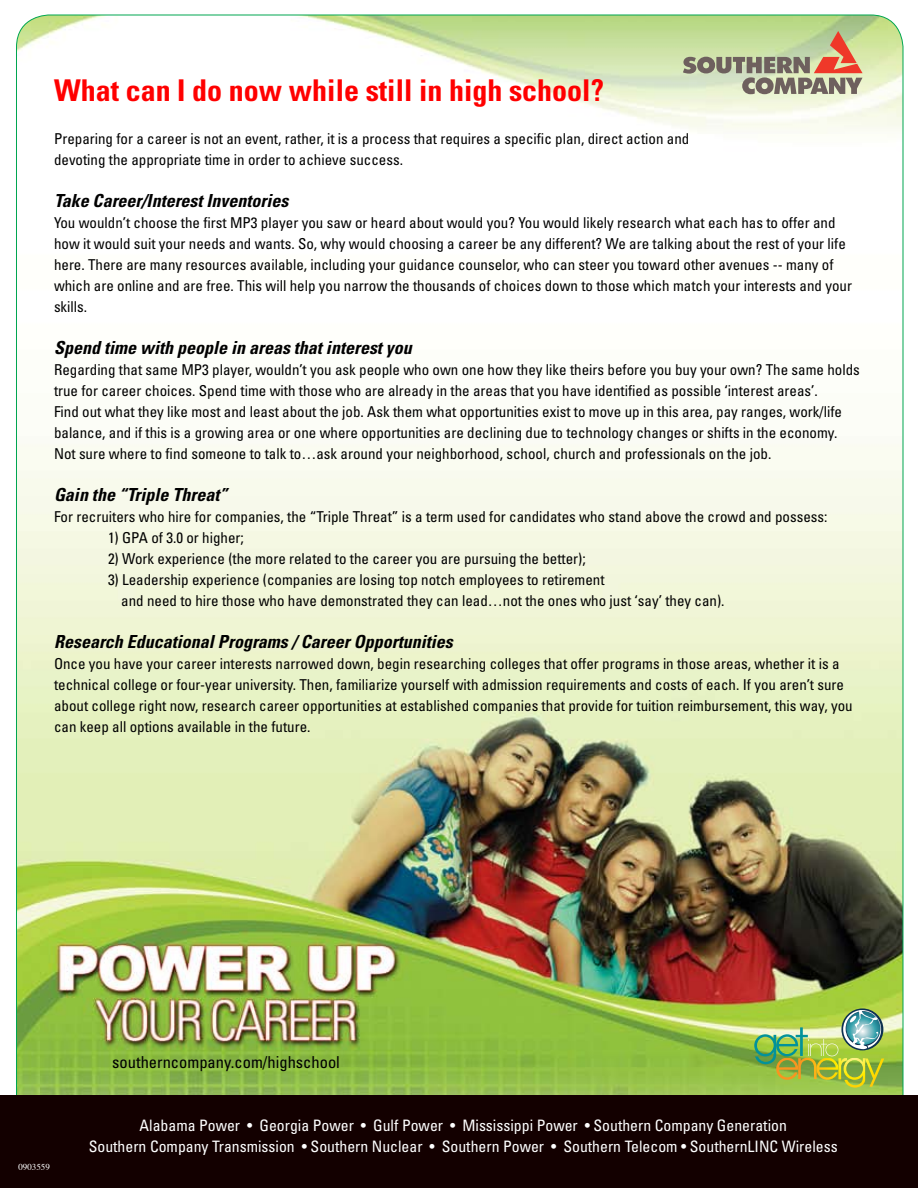
<style>
.page{position:relative;width:918px;height:1188px;background:#fff}
.page>*{position:absolute;margin:0;border:0;box-sizing:border-box;transform-origin:0 0}
.t1{font:700 condensed 30px "Univers";color:#f00}
.t2{font:italic 700 condensed 18px "Univers";color:#000}
.t3{font:condensed 16.5px "Univers";color:#000}
.t4{font:condensed 15.75px/21px "Univers";color:#fff;text-align:center}
.t5{font:condensed 15px/21px "Univers";color:#000}
.t6{font:9px "Times";color:#fff}
</style>
<div class="page">
<img style="left:16px;top:15px;width:887px;height:1081px">
<svg style="left:683px;top:31px;width:180px;height:63px;background:#b9b591"></svg>
<div style="left:0;top:1096px;width:918px;height:92px;background:#130000"></div>
<svg style="left:841px;top:1008px;width:42px;height:42px"></svg>
<img style="left:754px;top:1010px;width:130px;height:78px">
<h1 class="t1" style="left:54px;top:72px;width:551px">What can I do now while still in high school?</h1>
<p class="t5" style="left:54px;top:128px;width:637px">Preparing for a career is not an event, rather, it is a process that requires a specific plan, direct action and devoting the appropriate time in order to achieve success.</p>
<p class="t2" style="left:54px;top:189px;width:236px">Take Career/Interest Inventories</p>
<p class="t5" style="left:54px;top:212px;width:800px">You wouldn’t choose the first MP3 player you saw or heard about would you? You would likely research what each has to offer and how it would suit your needs and wants. So, why would choosing a career be any different? We are talking about the rest of your life here. There are many resources available, including your guidance counselor, who can steer you toward other avenues -- many of which are online and are free. This will help you narrow the thousands of choices down to those which match your interests and your skills.</p>
<p class="t2" style="left:54px;top:336px;width:359px">Spend time with people in areas that interest you</p>
<p class="t5" style="left:54px;top:359px;width:807px">Regarding that same MP3 player, wouldn’t you ask people who own one how they like theirs before you buy your own? The same holds true for career choices. Spend time with those who are already in the areas that you have identified as possible ‘interest areas’.<br>Find out what they like most and least about the job. Ask them what opportunities exist to move up in this area, pay ranges, work/life balance, and if this is a growing area or one where opportunities are declining due to technology changes or shifts in the economy.<br>Not sure where to find someone to talk to…ask around your neighborhood, school, church and professionals on the job.</p>
<p class="t2" style="left:54px;top:483px;width:175px">Gain the “Triple Threat”</p>
<p class="t5" style="left:54px;top:506px;width:775px">For recruiters who hire for companies, the “Triple Threat” is a term used for candidates who stand above the crowd and possess:</p>
<p class="t5" style="left:108px;top:527px;width:137px">1) GPA of 3.0 or higher;</p>
<p class="t5" style="left:108px;top:548px;width:479px">2) Work experience (the more related to the career you are pursuing the better);</p>
<p class="t5" style="left:121px;top:569px;width:605px;text-indent:-13px">3) Leadership experience (companies are losing top notch employees to retirement<br>and need to hire those who have demonstrated they can lead…not the ones who just ‘say’ they can).</p>
<p class="t2" style="left:54px;top:630px;width:400px">Research Educational Programs / Career Opportunities</p>
<p class="t5" style="left:54px;top:653px;width:800px">Once you have your career interests narrowed down, begin researching colleges that offer programs in those areas, whether it is a technical college or four-year university. Then, familiarize yourself with admission requirements and costs of each. If you aren’t sure about college right now, research career opportunities at established companies that provide for tuition reimbursement, this way, you can keep all options available in the future.</p>
<p class="t3" style="left:112px;top:1051px;width:229px">southerncompany.com/highschool</p>
<p class="t6" style="left:18px;top:1159px;width:33px">0903559</p>
<p class="t4" style="left:89px;top:1114px;width:750px">Alabama Power • Georgia Power • Gulf Power • Mississippi Power • Southern Company Generation<br>Southern Company Transmission • Southern Nuclear • Southern Power • Southern Telecom • SouthernLINC Wireless</p>
</div>
